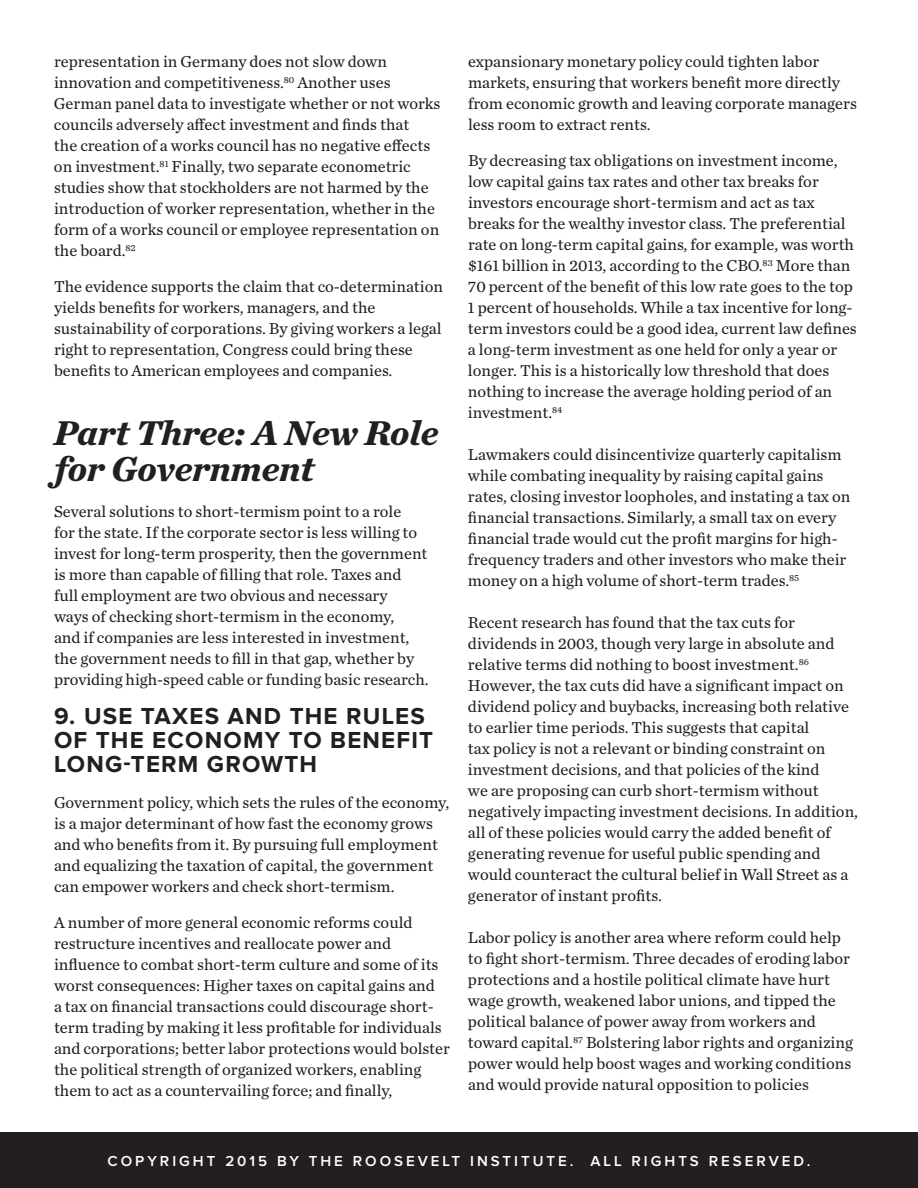
<style>
.page{position:relative;width:918px;height:1188px;background:#fff}
.page>*{position:absolute;margin:0;border:0;box-sizing:border-box;transform-origin:0 0}
.t1{font:italic 700 36px/36px "Chronicle Text G2";color:#231f20}
.t2{font:700 24px/24px "Proxima Nova";letter-spacing:.05em;color:#231f20}
.t3{font:16.5px/21px "Chronicle Text G2";color:#231f20}
.t4{font:600 15px "Proxima Nova";letter-spacing:.2em;color:#fff}
</style>
<div class="page">
<div style="left:0;top:1132px;width:918px;height:56px;background:#231f20"></div>
<p class="t3" style="left:54px;top:50px;width:388px">representation in Germany does not slow down innovation and competitiveness.<sup>80</sup> Another uses German panel data to investigate whether or not works councils adversely affect investment and finds that<br>the creation of a works council has no negative effects on investment.<sup>81</sup> Finally, two separate econometric studies show that stockholders are not harmed by the introduction of worker representation, whether in the form of a works council or employee representation on the board.<sup>82</sup></p>
<p class="t3" style="left:54px;top:275px;width:391px">The evidence supports the claim that co-determination yields benefits for workers, managers, and the sustainability of corporations. By giving workers a legal right to representation, Congress could bring these benefits to American employees and companies.</p>
<h1 class="t1" style="left:54px;top:413px;width:386px">Part Three: A New Role for Government</h1>
<p class="t3" style="left:54px;top:500px;width:376px">Several solutions to short-termism point to a role<br>for the state. If the corporate sector is less willing to invest for long-term prosperity, then the government is more than capable of filling that role. Taxes and full employment are two obvious and necessary<br>ways of checking short-termism in the economy,<br>and if companies are less interested in investment, the government needs to fill in that gap, whether by providing high-speed cable or funding basic research.</p>
<h2 class="t2" style="left:54px;top:705px;width:381px">9. USE TAXES AND THE RULES<br>OF THE ECONOMY TO BENEFIT<br>LONG-TERM GROWTH</h2>
<p class="t3" style="left:54px;top:791px;width:397px">Government policy, which sets the rules of the economy, is a major determinant of how fast the economy grows and who benefits from it. By pursuing full employment and equalizing the taxation of capital, the government can empower workers and check short-termism.</p>
<p class="t3" style="left:54px;top:911px;width:397px">A number of more general economic reforms could restructure incentives and reallocate power and influence to combat short-term culture and some of its worst consequences: Higher taxes on capital gains and<br>a tax on financial transactions could discourage short&shy;term trading by making it less profitable for individuals and corporations; better labor protections would bolster the political strength of organized workers, enabling them to act as a countervailing force; and finally,</p>
<p class="t3" style="left:468px;top:50px;width:390px">expansionary monetary policy could tighten labor markets, ensuring that workers benefit more directly from economic growth and leaving corporate managers less room to extract rents.</p>
<p class="t3" style="left:468px;top:149px;width:390px">By decreasing tax obligations on investment income, low capital gains tax rates and other tax breaks for investors encourage short-termism and act as tax breaks for the wealthy investor class. The preferential rate on long-term capital gains, for example, was worth $161 billion in 2013, according to the CBO.<sup>83</sup> More than 70 percent of the benefit of this low rate goes to the top 1 percent of households. While a tax incentive for long&shy;term investors could be a good idea, current law defines a long-term investment as one held for only a year or longer. This is a historically low threshold that does nothing to increase the average holding period of an investment.<sup>84</sup></p>
<p class="t3" style="left:468px;top:443px;width:384px">Lawmakers could disincentivize quarterly capitalism while combating inequality by raising capital gains rates, closing investor loopholes, and instating a tax on financial transactions. Similarly, a small tax on every financial trade would cut the profit margins for high&shy;frequency traders and other investors who make their money on a high volume of short-term trades.<sup>85</sup></p>
<p class="t3" style="left:468px;top:611px;width:392px">Recent research has found that the tax cuts for dividends in 2003, though very large in absolute and relative terms did nothing to boost investment.<sup>86<br></sup>However, the tax cuts did have a significant impact on dividend policy and buybacks, increasing both relative to earlier time periods. This suggests that capital<br>tax policy is not a relevant or binding constraint on investment decisions, and that policies of the kind<br>we are proposing can curb short-termism without negatively impacting investment decisions. In addition, all of these policies would carry the added benefit of generating revenue for useful public spending and would counteract the cultural belief in Wall Street as a generator of instant profits.</p>
<p class="t3" style="left:468px;top:926px;width:386px">Labor policy is another area where reform could help to fight short-termism. Three decades of eroding labor protections and a hostile political climate have hurt wage growth, weakened labor unions, and tipped the political balance of power away from workers and toward capital.<sup>87</sup> Bolstering labor rights and organizing power would help boost wages and working conditions and would provide natural opposition to policies</p>
<p class="t4" style="left:108px;top:1154px;width:704px">COPYRIGHT 2015 BY THE ROOSEVELT INSTITUTE. ALL RIGHTS RESERVED.</p>
</div>
